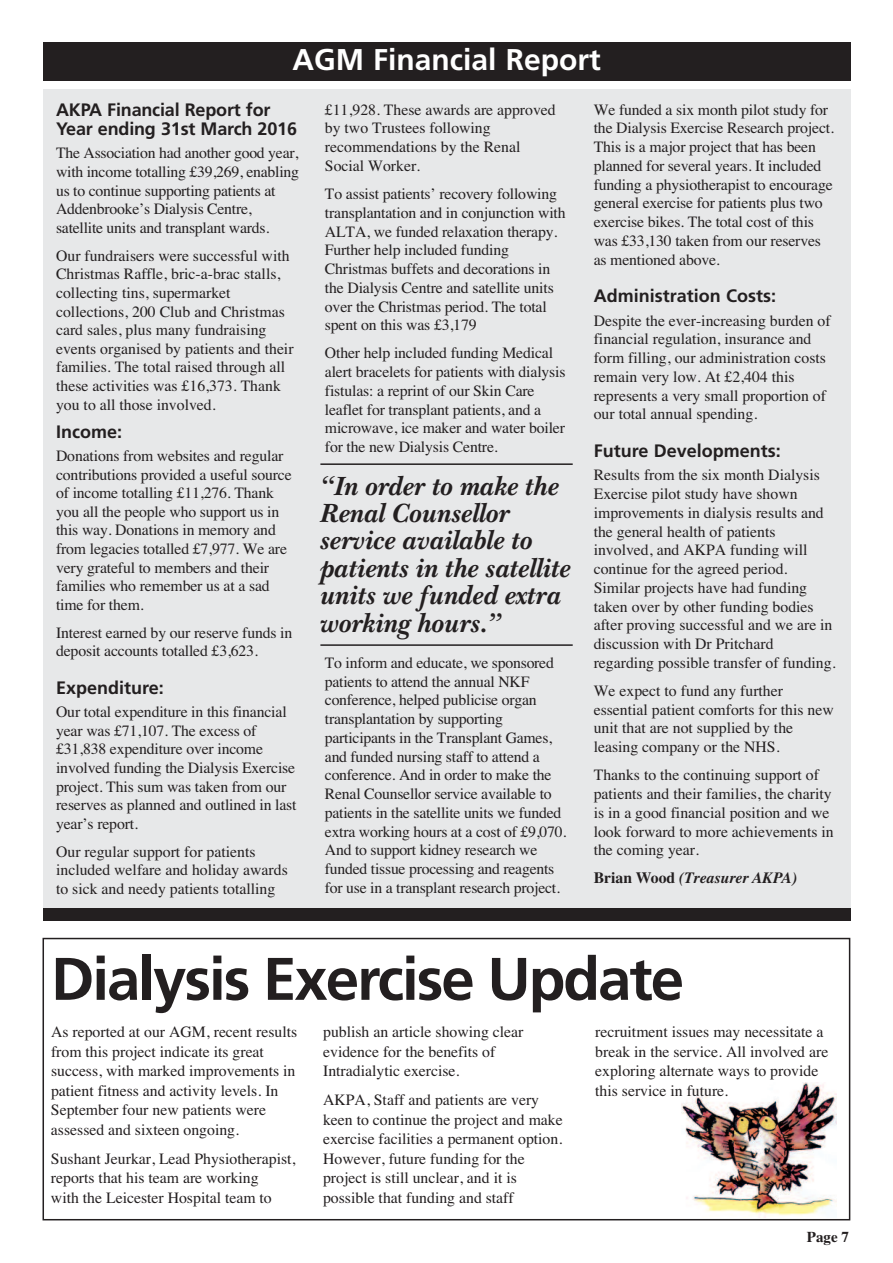
<style>
.page{position:relative;width:893px;height:1263px;background:#fff}
.page>*{position:absolute;margin:0;border:0;box-sizing:border-box;transform-origin:0 0}
.t1{font:700 60px "Frutiger";letter-spacing:-.035em;color:#231f20}
.t2{font:700 30px "Frutiger";color:#fff}
.t3{font:italic 700 27px/27.3px "Baskerville BT";letter-spacing:-.02em;color:#231f20}
.t4{font:700 18px/18.8px "Frutiger";color:#231f20}
.t5{font:15.75px/18.8px "Times";color:#231f20}
.t6{font:italic 700 15.75px "Times";color:#231f20}
.t7{font:700 15px "Times";color:#231f20}
.s1{font-style:normal}
</style>
<div class="page">
<div style="left:43px;top:938px;width:807px;height:282px;border:2px solid #231f20"></div>
<div style="left:43px;top:89px;width:807px;height:828px;background:#e7e8e9"></div>
<div style="left:43px;top:908px;width:807px;height:13px;background:#231f20"></div>
<div style="left:43px;top:43px;width:807px;height:38px;background:#231f20"></div>
<hr style="left:320px;top:463px;width:253px;height:2px;background:#231f20">
<hr style="left:320px;top:644px;width:253px;height:2px;background:#231f20">
<img style="left:682px;top:1082px;width:155px;height:136px">
<h2 class="t2" style="left:292px;top:42px;width:310px">AGM Financial Report</h2>
<p class="t4" style="left:56px;top:101px;width:242px">AKPA Financial Report for<br>Year ending 31st March 2016</p>
<p class="t5" style="left:56px;top:143px;width:244px">The Association had another good year, with income totalling £39,269, enabling us to continue supporting patients at Addenbrooke’s Dialysis Centre, satellite units and transplant wards.</p>
<p class="t5" style="left:56px;top:246px;width:239px">Our fundraisers were successful with Christmas Raffle, bric-a-brac stalls, collecting tins, supermarket collections, 200 Club and Christmas card sales, plus many fundraising events organised by patients and their families. The total raised through all these activities was £16,373. Thank you to all those involved.</p>
<p class="t4" style="left:56px;top:422px;width:68px">Income:</p>
<p class="t5" style="left:56px;top:446px;width:237px">Donations from websites and regular contributions provided a useful source of income totalling £11,276. Thank you all the people who support us in this way. Donations in memory and from legacies totalled £7,977. We are very grateful to members and their families who remember us at a sad time for them.</p>
<p class="t5" style="left:56px;top:623px;width:238px">Interest earned by our reserve funds in deposit accounts totalled £3,623.</p>
<p class="t4" style="left:56px;top:678px;width:109px">Expenditure:</p>
<p class="t5" style="left:56px;top:702px;width:242px">Our total expenditure in this financial year was £71,107. The excess of £31,838 expenditure over income involved funding the Dialysis Exercise project. This sum was taken from our reserves as planned and outlined in last year’s report.</p>
<p class="t5" style="left:56px;top:842px;width:233px">Our regular support for patients included welfare and holiday awards to sick and needy patients totalling</p>
<p class="t5" style="left:325px;top:100px;width:232px">£11,928. These awards are approved by two Trustees following recommendations by the Renal<br>Social Worker.</p>
<p class="t5" style="left:325px;top:184px;width:242px">To assist patients’ recovery following transplantation and in conjunction with ALTA, we funded relaxation therapy.<br>Further help included funding Christmas buffets and decorations in the Dialysis Centre and satellite units over the Christmas period. The total spent on this was £3,179</p>
<p class="t5" style="left:325px;top:343px;width:242px">Other help included funding Medical alert bracelets for patients with dialysis fistulas: a reprint of our Skin Care leaflet for transplant patients, and a microwave, ice maker and water boiler for the new Dialysis Centre.</p>
<h3 class="t3" style="left:320px;top:472px;width:253px">“In order to make the<br>Renal Counsellor service available to patients in the satellite units we funded extra working hours.”</h3>
<p class="t5" style="left:325px;top:653px;width:243px">To inform and educate, we sponsored patients to attend the annual NKF conference, helped publicise organ transplantation by supporting participants in the Transplant Games, and funded nursing staff to attend a conference. And in order to make the Renal Counsellor service available to patients in the satellite units we funded extra working hours at a cost of £9,070.<br>And to support kidney research we funded tissue processing and reagents for use in a transplant research project.</p>
<p class="t5" style="left:594px;top:100px;width:242px">We funded a six month pilot study for the Dialysis Exercise Research project.<br>This is a major project that has been planned for several years. It included funding a physiotherapist to encourage general exercise for patients plus two exercise bikes. The total cost of this was £33,130 taken from our reserves as mentioned above.</p>
<p class="t4" style="left:594px;top:287px;width:184px">Administration Costs:</p>
<p class="t5" style="left:594px;top:311px;width:239px">Despite the ever-increasing burden of financial regulation, insurance and form filling, our administration costs remain very low. At £2,404 this represents a very small proportion of our total annual spending.</p>
<p class="t4" style="left:594px;top:441px;width:189px">Future Developments:</p>
<p class="t5" style="left:594px;top:465px;width:243px">Results from the six month Dialysis Exercise pilot study have shown improvements in dialysis results and the general health of patients involved, and AKPA funding will continue for the agreed period.<br>Similar projects have had funding taken over by other funding bodies after proving successful and we are in discussion with Dr Pritchard regarding possible transfer of funding.</p>
<p class="t5" style="left:594px;top:681px;width:242px">We expect to fund any further essential patient comforts for this new unit that are not supplied by the leasing company or the NHS.</p>
<p class="t5" style="left:594px;top:765px;width:242px">Thanks to the continuing support of patients and their families, the charity is in a good financial position and we look forward to more achievements in the coming year.</p>
<p class="t6" style="left:594px;top:863px;width:205px"><span class="s1">Brian Wood</span> (Treasurer AKPA)</p>
<h1 class="t1" style="left:51px;top:944px;width:634px">Dialysis Exercise Update</h1>
<p class="t5" style="left:51px;top:1022px;width:248px;line-height:19.5px">As reported at our AGM, recent results from this project indicate its great success, with marked improvements in patient fitness and activity levels. In September four new patients were assessed and sixteen ongoing.</p>
<p class="t5" style="left:51px;top:1148px;width:246px;line-height:19.5px">Sushant Jeurkar, Lead Physiotherapist, reports that his team are working<br>with the Leicester Hospital team to</p>
<p class="t5" style="left:323px;top:1022px;width:202px;line-height:19.5px">publish an article showing clear evidence for the benefits of<br>Intradialytic exercise.</p>
<p class="t5" style="left:323px;top:1090px;width:241px;line-height:19.5px">AKPA, Staff and patients are very keen to continue the project and make exercise facilities a permanent option.<br>However, future funding for the project is still unclear, and it is possible that funding and staff</p>
<p class="t5" style="left:595px;top:1022px;width:235px;line-height:19.5px">recruitment issues may necessitate a break in the service. All involved are exploring alternate ways to provide this service in future.</p>
<p class="t7" style="left:807px;top:1223px;width:44px">Page 7</p>
</div>
